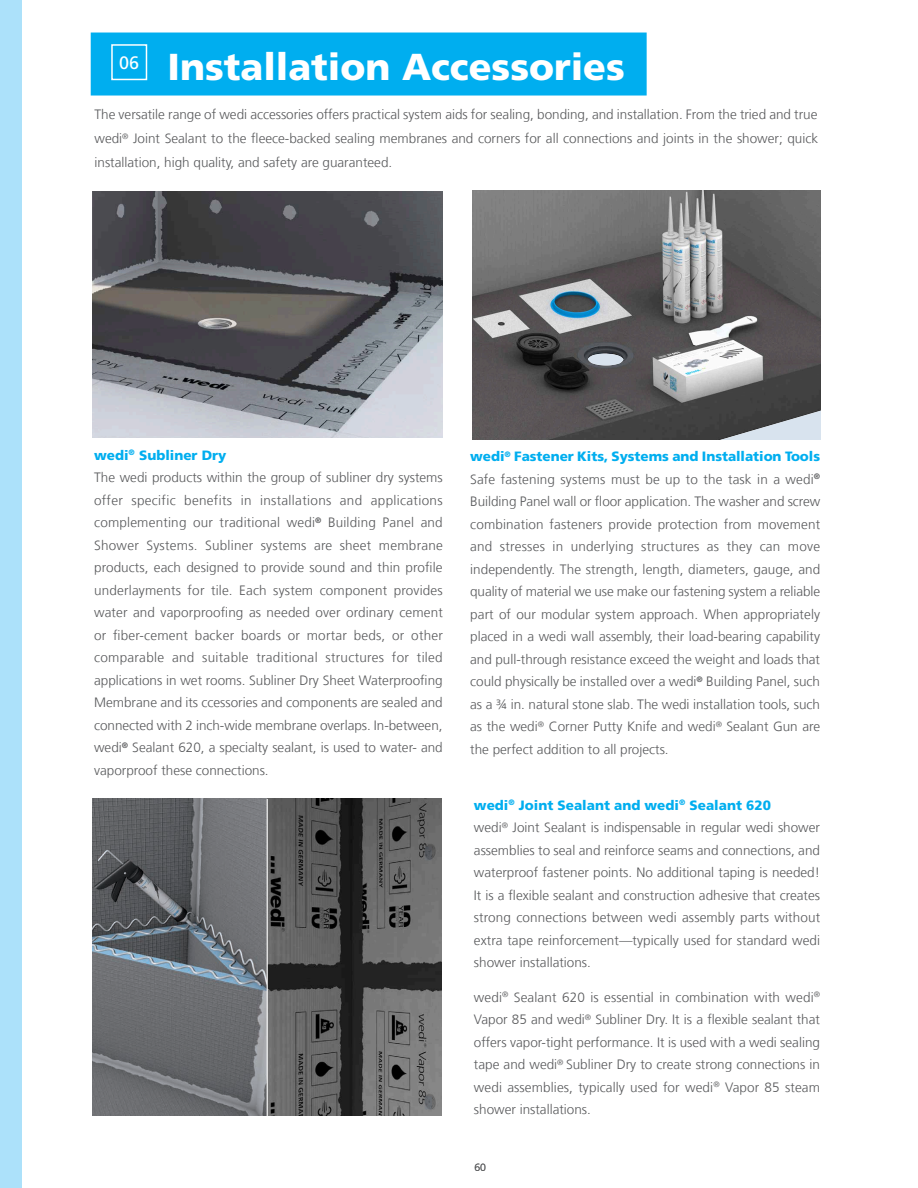
<style>
.page{position:relative;width:918px;height:1188px;background:#fff}
.page>*{position:absolute;margin:0;border:0;box-sizing:border-box;transform-origin:0 0}
.t1{font:900 37.5px "Frutiger LT Com";color:#fff}
.t2{font:18px "Frutiger LT Com";color:#fff}
.t3{font:300 13.5px/22.5px "Frutiger LT Com";color:#58595b;text-align:justify}
.t4{font:300 10.5px "Frutiger LT Com";color:#58595b}
.s1{font-weight:900;color:#00aeef}
</style>
<div class="page">
<img style="left:93px;top:799px;width:174px;height:317px">
<img style="left:93px;top:192px;width:350px;height:245px">
<img style="left:472px;top:190px;width:349px;height:249px">
<img style="left:268px;top:799px;width:174px;height:317px">
<div style="left:91px;top:33px;width:556px;height:63px;background:#00aeef"></div>
<div style="left:111px;top:44px;width:36px;height:36px;border:2px solid #fff"></div>
<div style="left:0;top:0;width:22px;height:1188px;background:#ace1fa"></div>
<h2 class="t2" style="left:119px;top:52px;width:22px">06</h2>
<h1 class="t1" style="left:167px;top:44px;width:459px">Installation Accessories</h1>
<p class="t3" style="left:94px;top:103px;width:725px;line-height:24px">The versatile range of wedi accessories offers practical system aids for sealing, bonding, and installation. From the tried and true wedi<sup>®</sup> Joint Sealant to the fleece-backed sealing membranes and corners for all connections and joints in the shower; quick installation, high quality, and safety are guaranteed.</p>
<p class="t3" style="left:94px;top:444px;width:350px;text-align:left"><span class="s1">wedi</span><sup>®</sup> <span class="s1">Subliner Dry<br></span>The wedi products within the group of subliner dry systems offer specific benefits in installations and applications complementing our traditional wedi<sup>®</sup> Building Panel and Shower Systems. Subliner systems are sheet membrane products, each designed to provide sound and thin profile underlayments for tile. Each system component provides water and vaporproofing as needed over ordinary cement or fiber-cement backer boards or mortar beds, or other comparable and suitable traditional structures for tiled applications in wet rooms. Subliner Dry Sheet Waterproofing Membrane and its ccessories and components are sealed and connected with 2 inch-wide membrane overlaps. In-between, wedi<sup>®</sup> Sealant 620, a specialty sealant, is used to water- and vaporproof these connections.</p>
<p class="t3" style="left:470px;top:445px;width:352px"><span class="s1">wedi</span><sup>®</sup> <span class="s1">Fastener Kits, Systems and Installation Tools </span>Safe fastening systems must be up to the task in a wedi<sup>® </sup>Building Panel wall or floor application. The washer and screw combination fasteners provide protection from movement and stresses in underlying structures as they can move independently. The strength, length, diameters, gauge, and quality of material we use make our fastening system a reliable part of our modular system approach. When appropriately placed in a wedi wall assembly, their load-bearing capability and pull-through resistance exceed the weight and loads that could physically be installed over a wedi<sup>®</sup> Building Panel, such as a 3/4 in. natural stone slab. The wedi installation tools, such as the wedi<sup>®</sup> Corner Putty Knife and wedi<sup>®</sup> Sealant Gun are the perfect addition to all projects.</p>
<p class="t3" style="left:474px;top:794px;width:348px;text-align:left"><span class="s1">wedi</span><sup>®</sup> <span class="s1">Joint Sealant and wedi</span><sup>®</sup> <span class="s1">Sealant 620<br></span>wedi<sup>®</sup> Joint Sealant is indispensable in regular wedi shower assemblies to seal and reinforce seams and connections, and waterproof fastener points. No additional taping is needed!<br>It is a flexible sealant and construction adhesive that creates strong connections between wedi assembly parts without extra tape reinforcement—typically used for standard wedi shower installations.</p>
<p class="t3" style="left:474px;top:986px;width:348px">wedi<sup>®</sup> Sealant 620 is essential in combination with wedi<sup>® </sup>Vapor 85 and wedi<sup>®</sup> Subliner Dry. It is a flexible sealant that offers vapor-tight performance. It is used with a wedi sealing tape and wedi<sup>®</sup> Subliner Dry to create strong connections in wedi assemblies, typically used for wedi<sup>®</sup> Vapor 85 steam shower installations.</p>
<p class="t4" style="left:474px;top:1161px;width:13px">60</p>
</div>
